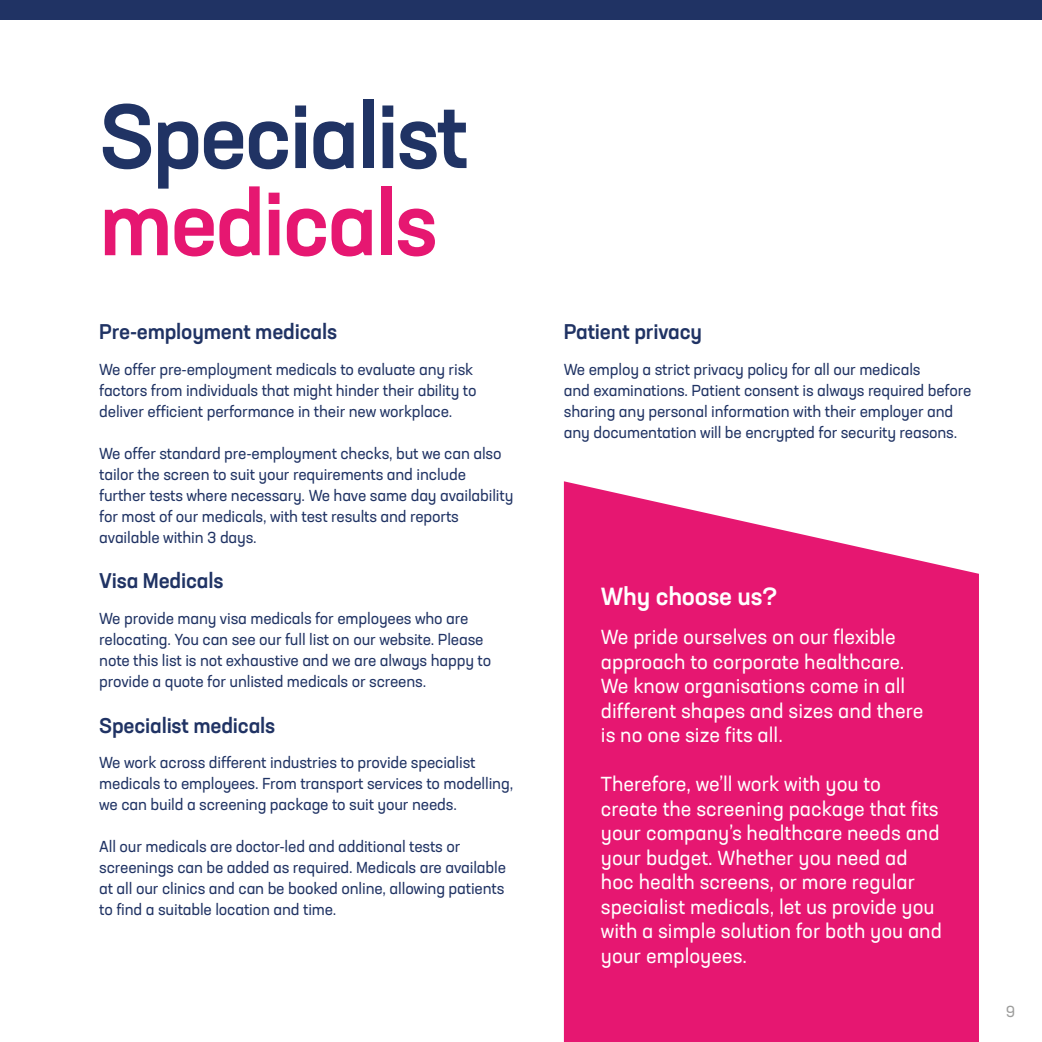
<style>
.page{position:relative;width:1042px;height:1042px;background:#fff}
.page>*{position:absolute;margin:0;border:0;box-sizing:border-box;transform-origin:0 0}
.t1{font:500 89.42px "Neusa Next Std";letter-spacing:-.025em;color:#203364}
.t2{font:500 89.42px "Neusa Next Std";letter-spacing:-.025em;color:#e61771}
.t3{font:500 24.5px "Neusa Next Std";letter-spacing:-.01em;color:#fff}
.t4{font:500 21px "Neusa Next Std";letter-spacing:-.01em;color:#203364}
.t5{font:20.12px/24.5px "Neusa Next Std";color:#fff}
.t6{font:15.75px/21px "Neusa Next Std";letter-spacing:-.01em;color:#203364}
.t7{font:15.75px "Neusa Next Std";color:#9d9d9c}
</style>
<div class="page">
<div style="left:0;top:0;width:1042px;height:20px;background:#203364"></div>
<svg style="left:564px;top:481px;width:415px;height:561px;background:#e82a7c"></svg>
<h1 class="t1" style="left:99px;top:79px;width:371px">Specialist</h1>
<h1 class="t2" style="left:99px;top:167px;width:340px">medicals</h1>
<h3 class="t4" style="left:99px;top:318px;width:239px">Pre-employment medicals</h3>
<p class="t6" style="left:99px;top:358px;width:379px">We offer pre-employment medicals to evaluate any risk factors from individuals that might hinder their ability to deliver efficient performance in their new workplace.</p>
<p class="t6" style="left:99px;top:442px;width:416px">We offer standard pre-employment checks, but we can also tailor the screen to suit your requirements and include further tests where necessary. We have same day availability for most of our medicals, with test results and reports available within 3 days.</p>
<h3 class="t4" style="left:99px;top:567px;width:126px">Visa Medicals</h3>
<p class="t6" style="left:99px;top:608px;width:393px">We provide many visa medicals for employees who are relocating. You can see our full list on our website. Please note this list is not exhaustive and we are always happy to provide a quote for unlisted medicals or screens.</p>
<h3 class="t4" style="left:99px;top:712px;width:177px">Specialist medicals</h3>
<p class="t6" style="left:99px;top:752px;width:415px">We work across different industries to provide specialist medicals to employees. From transport services to modelling, we can build a screening package to suit your needs.</p>
<p class="t6" style="left:99px;top:836px;width:408px">All our medicals are doctor-led and additional tests or screenings can be added as required. Medicals are available at all our clinics and can be booked online, allowing patients to find a suitable location and time.</p>
<h3 class="t4" style="left:564px;top:318px;width:140px">Patient privacy</h3>
<p class="t6" style="left:564px;top:358px;width:409px">We employ a strict privacy policy for all our medicals<br>and examinations. Patient consent is always required before sharing any personal information with their employer and any documentation will be encrypted for security reasons.</p>
<h2 class="t3" style="left:601px;top:580px;width:178px">Why choose us?</h2>
<p class="t5" style="left:601px;top:624px;width:324px">We pride ourselves on our flexible approach to corporate healthcare.<br>We know organisations come in all different shapes and sizes and there is no one size fits all.</p>
<p class="t5" style="left:601px;top:771px;width:342px">Therefore, we’ll work with you to create the screening package that fits your company’s healthcare needs and your budget. Whether you need ad hoc health screens, or more regular specialist medicals, let us provide you with a simple solution for both you and your employees.</p>
<p class="t7" style="left:1006px;top:1001px;width:11px">9</p>
</div>
